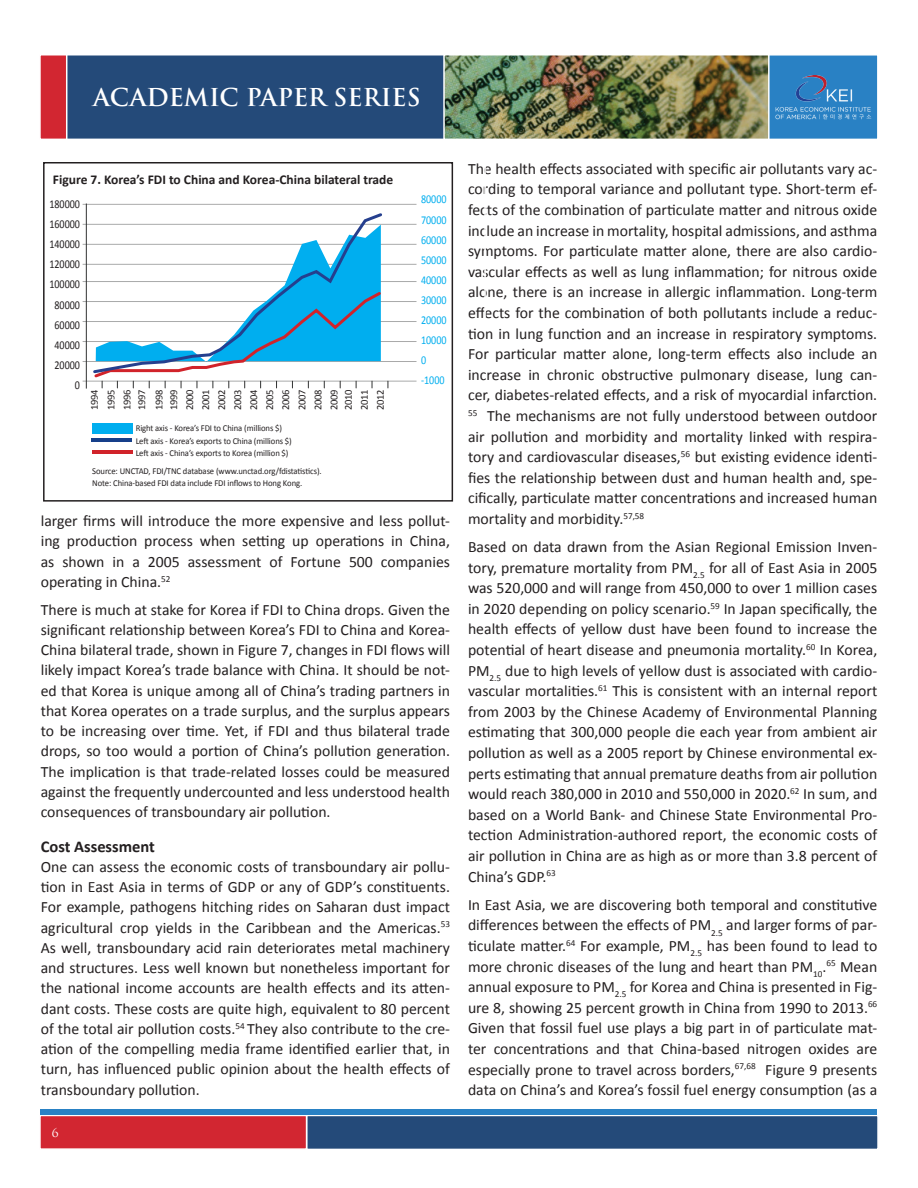
<style>
.page{position:relative;width:918px;height:1188px;background:#fff}
.page>*{position:absolute;margin:0;border:0;box-sizing:border-box;transform-origin:0 0}
.t1{font:700 24px "Trajan Pro";color:#fff}
.t2{font:700 16.5px "Calibri";color:#231f20}
.t3{font:15.75px/20.5px "Calibri";color:#231f20;text-align:justify}
.t4{font:700 13.5px "Calibri";color:#231f20}
.t5{font:12px/20.1px "Calibri";color:#231f20;text-align:right;scale:.84 1}
.t6{font:12px/20.1px "Calibri";color:#00aeef;scale:.84 1}
.t7{font:12px "Trajan Pro";color:#fff}
.t8{font:10.5px/16px "Calibri";color:#231f20;text-align:justify}
.t9{font:9px/12.6px "Calibri";letter-spacing:-.01em;color:#231f20;scale:.96 1}
</style>
<div class="page">
<div style="left:63px;top:54px;width:789px;height:86px;background:#244a79;border:2px solid #fff"></div>
<div style="left:39px;top:54px;width:28px;height:86px;background:#d22631;border:2px solid #fff"></div>
<div style="left:767px;top:54px;width:112px;height:86px;background:#2981c4;border:2px solid #fff"></div>
<div style="left:306px;top:1115px;width:573px;height:35px;background:#244a79;border:2px solid #fff"></div>
<div style="left:39px;top:1115px;width:268px;height:35px;background:#d22631;border:2px solid #fff"></div>
<div style="left:41px;top:1109px;width:836px;height:6px;background:#2981c4"></div>
<img style="left:443px;top:54px;width:327px;height:86px">
<img style="left:776px;top:75px;width:96px;height:45px">
<div style="left:43px;top:162px;width:410px;height:340px;border:2px solid #231f20"></div>
<hr style="left:92px;top:450px;width:40px;height:4px;background:#d1232a">
<hr style="left:92px;top:439px;width:40px;height:3px;background:#163f8a">
<div style="left:92px;top:423px;width:40px;height:10px;background:#00aeef"></div>
<hr style="left:86px;top:204px;width:1px;height:185px;background:#313232">
<hr style="left:83px;top:341px;width:334px;height:1px;background:#313232">
<hr style="left:83px;top:244px;width:334px;height:1px;background:#313232">
<hr style="left:83px;top:361px;width:334px;height:1px;background:#313232">
<hr style="left:83px;top:381px;width:334px;height:1px;background:#313232">
<hr style="left:83px;top:264px;width:334px;height:1px;background:#313232">
<hr style="left:83px;top:281px;width:334px;height:1px;background:#313232">
<hr style="left:83px;top:301px;width:334px;height:1px;background:#313232">
<hr style="left:83px;top:204px;width:334px;height:1px;background:#313232">
<hr style="left:83px;top:321px;width:334px;height:1px;background:#313232">
<hr style="left:83px;top:224px;width:334px;height:1px;background:#313232">
<svg style="left:91px;top:213px;width:294px;height:149px"></svg>
<svg style="left:92px;top:225px;width:297px;height:163px"></svg>
<h1 class="t1" style="left:93px;top:82px;width:329px">ACADEMIC PAPER SERIES</h1>
<p class="t4" style="left:53px;top:171px;width:342px">Figure 7. Korea’s FDI to China and Korea-China bilateral trade</p>
<p class="t5" style="left:49px;top:193px;width:38px">180000<br>160000<br>140000<br>120000<br>100000<br>80000<br>60000<br>40000<br>20000<br>0</p>
<p class="t6" style="left:421px;top:189px;width:32px">80000<br>70000<br>60000<br>50000<br>40000<br>30000<br>20000<br>10000<br>0 -1000</p>
<p class="t8" style="left:86px;top:410px;width:23px;rotate:-90deg">1994<br>1995<br>1996</p>
<p class="t8" style="left:132px;top:410px;width:23px;line-height:17.5px;rotate:-90deg">1997<br>1998</p>
<p class="t8" style="left:165px;top:410px;width:23px;rotate:-90deg">1999<br>2000<br>2001<br>2002<br>2003<br>2004<br>2005<br>2006<br>2007<br>2008<br>2009</p>
<p class="t8" style="left:340px;top:410px;width:23px;rotate:-90deg">2010<br>2011<br>2012</p>
<p class="t9" style="left:136px;top:422px;width:164px">Right axis - Korea’s FDI to China (millions $)<br>Left axis - Korea’s exports to China (millions $)<br>Left axis - China’s exports to Korea (million $)</p>
<p class="t9" style="left:92px;top:464px;width:241px">Source: UNCTAD, FDI/TNC database (www.unctad.org/fdistatistics).<br>Note: China-based FDI data include FDI inflows to Hong Kong.</p>
<p class="t3" style="left:41px;top:510px;width:411px">larger firms will introduce the more expensive and less pollut&shy;ing production process when setting up operations in China, as shown in a 2005 assessment of Fortune 500 companies operating in China.<sup>52</sup></p>
<p class="t3" style="left:41px;top:599px;width:411px">There is much at stake for Korea if FDI to China drops. Given the significant relationship between Korea’s FDI to China and Korea-China bilateral trade, shown in Figure 7, changes in FDI flows will likely impact Korea’s trade balance with China. It should be not&shy;ed that Korea is unique among all of China’s trading partners in that Korea operates on a trade surplus, and the surplus appears to be increasing over time. Yet, if FDI and thus bilateral trade drops, so too would a portion of China’s pollution generation.<br>The implication is that trade-related losses could be measured against the frequently undercounted and less understood health consequences of transboundary air pollution.</p>
<p class="t2" style="left:41px;top:836px;width:116px">Cost Assessment</p>
<p class="t3" style="left:41px;top:856px;width:411px">One can assess the economic costs of transboundary air pollu&shy;tion in East Asia in terms of GDP or any of GDP’s constituents.<br>For example, pathogens hitching rides on Saharan dust impact agricultural crop yields in the Caribbean and the Americas.<sup>53<br></sup>As well, transboundary acid rain deteriorates metal machinery and structures. Less well known but nonetheless important for the national income accounts are health effects and its atten&shy;dant costs. These costs are quite high, equivalent to 80 percent of the total air pollution costs.<sup>54</sup> They also contribute to the cre&shy;ation of the compelling media frame identified earlier that, in turn, has influenced public opinion about the health effects of transboundary pollution.</p>
<p class="t7" style="left:52px;top:1125px;width:8px">6</p>
<p class="t3" style="left:468px;top:158px;width:411px">The health effects associated with specific air pollutants vary ac&shy;cording to temporal variance and pollutant type. Short-term ef&shy;fects of the combination of particulate matter and nitrous oxide include an increase in mortality, hospital admissions, and asthma symptoms. For particulate matter alone, there are also cardio&shy;vascular effects as well as lung inflammation; for nitrous oxide alone, there is an increase in allergic inflammation. Long-term effects for the combination of both pollutants include a reduc&shy;tion in lung function and an increase in respiratory symptoms.<br>For particular matter alone, long-term effects also include an increase in chronic obstructive pulmonary disease, lung can&shy;cer, diabetes-related effects, and a risk of myocardial infarction.<br><sup>55</sup> The mechanisms are not fully understood between outdoor air pollution and morbidity and mortality linked with respira&shy;tory and cardiovascular diseases,<sup>56</sup> but existing evidence identi&shy;fies the relationship between dust and human health and, spe&shy;cifically, particulate matter concentrations and increased human mortality and morbidity.<sup>57,58</sup></p>
<p class="t3" style="left:468px;top:536px;width:411px">Based on data drawn from the Asian Regional Emission Inven&shy;tory, premature mortality from PM<sub>2.5</sub> for all of East Asia in 2005 was 520,000 and will range from 450,000 to over 1 million cases in 2020 depending on policy scenario.<sup>59</sup> In Japan specifically, the health effects of yellow dust have been found to increase the potential of heart disease and pneumonia mortality.<sup>60</sup> In Korea, PM<sub>2.5</sub> due to high levels of yellow dust is associated with cardio&shy;vascular mortalities.<sup>61</sup> This is consistent with an internal report from 2003 by the Chinese Academy of Environmental Planning estimating that 300,000 people die each year from ambient air pollution as well as a 2005 report by Chinese environmental ex&shy;perts estimating that annual premature deaths from air pollution would reach 380,000 in 2010 and 550,000 in 2020.<sup>62</sup> In sum, and based on a World Bank- and Chinese State Environmental Pro&shy;tection Administration-authored report, the economic costs of air pollution in China are as high as or more than 3.8 percent of China’s GDP.<sup>63</sup></p>
<p class="t3" style="left:468px;top:893px;width:411px">In East Asia, we are discovering both temporal and constitutive differences between the effects of PM<sub>2.5</sub> and larger forms of par&shy;ticulate matter.<sup>64</sup> For example, PM<sub>2.5</sub> has been found to lead to more chronic diseases of the lung and heart than PM<sub>10</sub>.<sup>65</sup> Mean annual exposure to PM<sub>2.5</sub> for Korea and China is presented in Fig&shy;ure 8, showing 25 percent growth in China from 1990 to 2013.<sup>66<br></sup>Given that fossil fuel use plays a big part in of particulate mat&shy;ter concentrations and that China-based nitrogen oxides are especially prone to travel across borders,<sup>67,68</sup> Figure 9 presents data on China’s and Korea’s fossil fuel energy consumption (as a</p>
</div>
